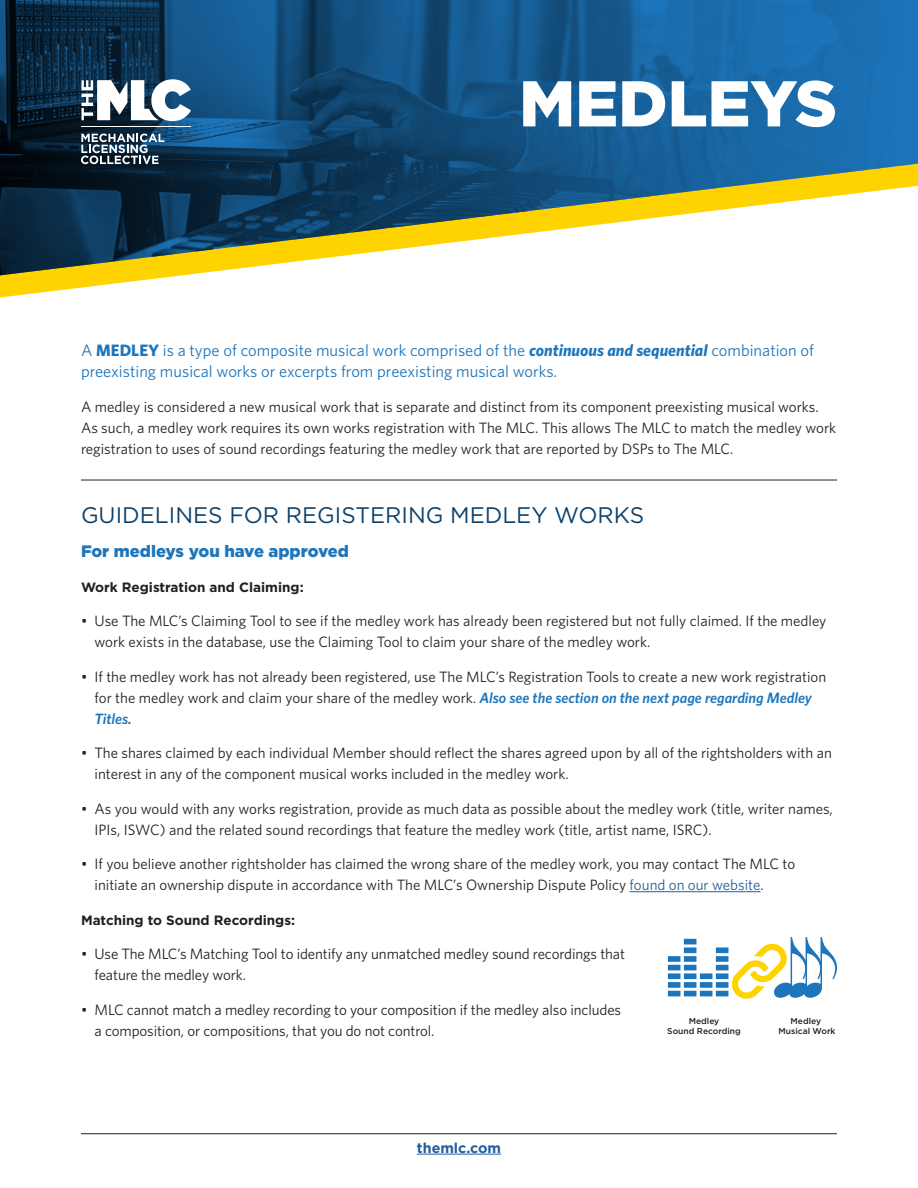
<style>
.page{position:relative;width:918px;height:1188px;background:#fff}
.page>*{position:absolute;margin:0;border:0;box-sizing:border-box;transform-origin:0 0}
.t1{font:900 64.5px "Gotham";color:#fff}
.t2{font:22.5px "Gotham";color:#0e426b}
.t3{font:16.5px/21px "Whitney";color:#1d76bc}
.t4{font:900 16.5px "Gotham";color:#1d76bc}
.t5{font:15px/21px "Whitney";color:#231f20}
.t6{font:700 14.25px "Gotham";color:#215e9f}
.t7{font:700 13.5px "Gotham";color:#231f20}
.t8{font:500 8.4px/10.2px "Gotham";color:#231f20;text-align:center}
.s1{font-weight:700}
.s2{font-weight:700;font-style:italic}
.s3{font-weight:600;font-style:italic;color:#1d76bc}
.s4{color:#215e9f}
</style>
<div class="page">
<svg style="left:0;top:277px;width:168px;height:21px"></svg>
<hr style="left:630px;top:891px;width:131px;height:1px;background:#215e9f">
<svg style="left:0;top:0;width:918px;height:277px;background:#456f84"></svg>
<svg style="left:81px;top:134px;width:84px;height:30px"></svg>
<hr style="left:81px;top:127px;width:109px;height:1px;background:#fff">
<svg style="left:81px;top:79px;width:110px;height:42px"></svg>
<hr style="left:417px;top:1154px;width:84px;height:1px;background:#215e9f">
<hr style="left:81px;top:1133px;width:756px;height:1px;background:#231f20">
<hr style="left:81px;top:480px;width:756px;height:1px;background:#231f20">
<div style="left:668px;top:991px;width:12px;height:5px;background:#1d76bc"></div>
<div style="left:668px;top:982px;width:12px;height:6px;background:#1d76bc"></div>
<div style="left:668px;top:973px;width:12px;height:6px;background:#1d76bc"></div>
<div style="left:668px;top:965px;width:12px;height:5px;background:#1d76bc"></div>
<div style="left:668px;top:956px;width:12px;height:6px;background:#1d76bc"></div>
<div style="left:684px;top:991px;width:12px;height:5px;background:#1d76bc"></div>
<div style="left:684px;top:982px;width:12px;height:6px;background:#1d76bc"></div>
<div style="left:684px;top:973px;width:12px;height:6px;background:#1d76bc"></div>
<div style="left:684px;top:965px;width:12px;height:5px;background:#1d76bc"></div>
<div style="left:684px;top:956px;width:12px;height:6px;background:#1d76bc"></div>
<div style="left:684px;top:947px;width:12px;height:6px;background:#1d76bc"></div>
<div style="left:684px;top:939px;width:12px;height:5px;background:#1d76bc"></div>
<div style="left:700px;top:991px;width:12px;height:5px;background:#1d76bc"></div>
<div style="left:700px;top:982px;width:12px;height:6px;background:#1d76bc"></div>
<div style="left:700px;top:973px;width:12px;height:6px;background:#1d76bc"></div>
<div style="left:716px;top:991px;width:12px;height:5px;background:#1d76bc"></div>
<div style="left:716px;top:982px;width:12px;height:6px;background:#1d76bc"></div>
<div style="left:716px;top:973px;width:12px;height:6px;background:#1d76bc"></div>
<div style="left:716px;top:965px;width:12px;height:5px;background:#1d76bc"></div>
<div style="left:716px;top:956px;width:12px;height:6px;background:#1d76bc"></div>
<div style="left:716px;top:947px;width:12px;height:6px;background:#1d76bc"></div>
<svg style="left:731px;top:937px;width:106px;height:62px"></svg>
<h1 class="t1" style="left:519px;top:59px;width:319px">MEDLEYS</h1>
<p class="t3" style="left:81px;top:340px;width:735px">A <span class="s1">MEDLEY</span> is a type of composite musical work comprised of the <span class="s2">continuous and sequential</span> combination of preexisting musical works or excerpts from preexisting musical works.</p>
<p class="t5" style="left:81px;top:396px;width:757px">A medley is considered a new musical work that is separate and distinct from its component preexisting musical works.<br>As such, a medley work requires its own works registration with The MLC. This allows The MLC to match the medley work registration to uses of sound recordings featuring the medley work that are reported by DSPs to The MLC.</p>
<h2 class="t2" style="left:81px;top:500px;width:565px">GUIDELINES FOR REGISTERING MEDLEY WORKS</h2>
<p class="t4" style="left:81px;top:540px;width:269px">For medleys you have approved</p>
<p class="t7" style="left:81px;top:578px;width:224px">Work Registration and Claiming:</p>
<p class="t5" style="left:94px;top:610px;width:733px;text-indent:-14px">• Use The MLC’s Claiming Tool to see if the medley work has already been registered but not fully claimed. If the medley work exists in the database, use the Claiming Tool to claim your share of the medley work.</p>
<p class="t5" style="left:94px;top:666px;width:733px;text-indent:-14px">• If the medley work has not already been registered, use The MLC’s Registration Tools to create a new work registration for the medley work and claim your share of the medley work. <span class="s3">Also see the section on the next page regarding Medley<br>Titles.</span></p>
<p class="t5" style="left:94px;top:742px;width:739px;text-indent:-14px">• The shares claimed by each individual Member should reflect the shares agreed upon by all of the rightsholders with an interest in any of the component musical works included in the medley work.</p>
<p class="t5" style="left:94px;top:798px;width:740px;text-indent:-14px">• As you would with any works registration, provide as much data as possible about the medley work (title, writer names,<br>IPIs, ISWC) and the related sound recordings that feature the medley work (title, artist name, ISRC).</p>
<p class="t5" style="left:94px;top:853px;width:702px;text-indent:-14px">• If you believe another rightsholder has claimed the wrong share of the medley work, you may contact The MLC to initiate an ownership dispute in accordance with The MLC’s Ownership Dispute Policy <span class="s4">found on our website</span>.</p>
<p class="t7" style="left:81px;top:911px;width:216px">Matching to Sound Recordings:</p>
<p class="t5" style="left:94px;top:943px;width:532px;text-indent:-14px">• Use The MLC’s Matching Tool to identify any unmatched medley sound recordings that feature the medley work.</p>
<p class="t5" style="left:95px;top:999px;width:528px;text-indent:-14px">• MLC cannot match a medley recording to your composition if the medley also includes a composition, or compositions, that you do not control.</p>
<p class="t8" style="left:667px;top:1016px;width:75px">Medley<br>Sound Recording</p>
<p class="t8" style="left:779px;top:1016px;width:58px">Medley<br>Musical Work</p>
<p class="t6" style="left:417px;top:1138px;width:86px">themlc.com</p>
</div>
